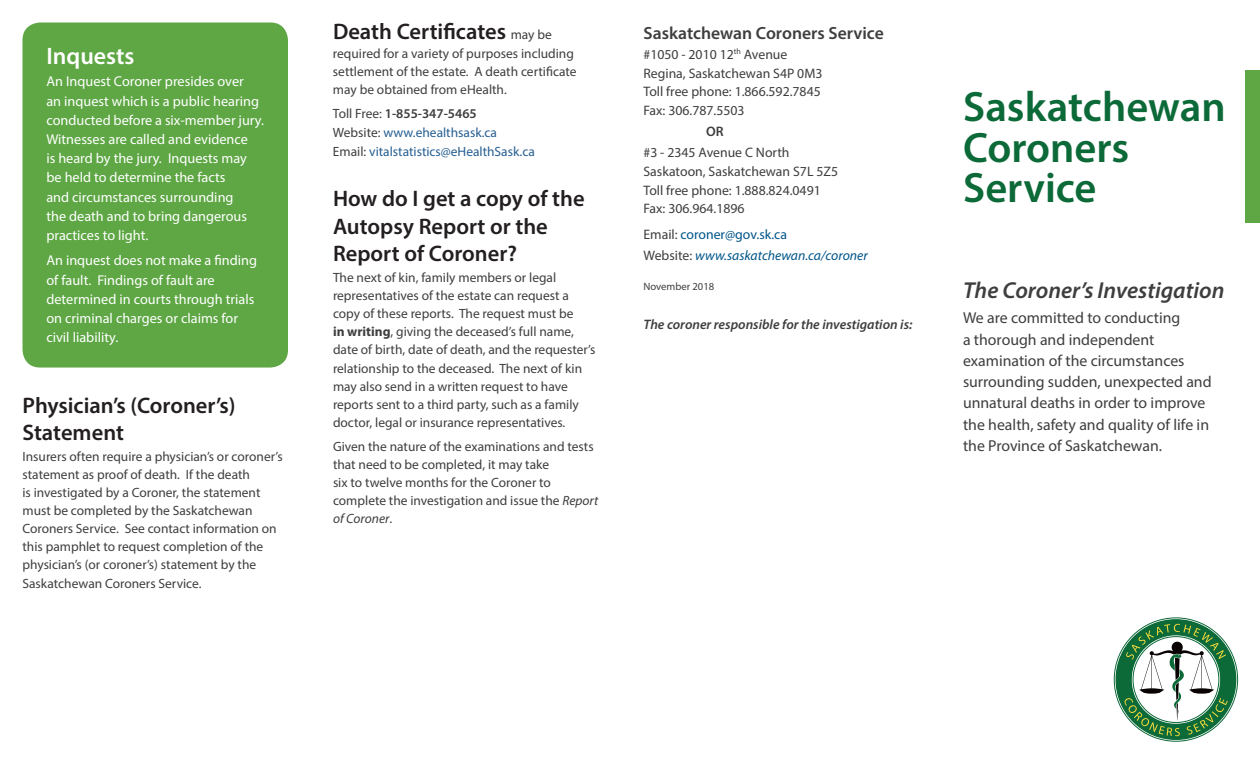
<style>
.page{position:relative;width:1260px;height:765px;background:#fff}
.page>*{position:absolute;margin:0;border:0;box-sizing:border-box;transform-origin:0 0}
.t1{font:600 42.62px/40.2px "Myriad Pro";color:#0c6938}
.t2{font:600 23.88px "Myriad Pro";color:#fff}
.t3{font:italic 600 23.12px "Myriad Pro";color:#3e3e3f}
.t4{font:600 22.5px/27.5px "Myriad Pro";color:#231f20}
.t5{font:600 17.62px "Myriad Pro";color:#3e3e3f}
.t6{font:15.75px/21.2px "Myriad Pro";color:#3e3e3f}
.t7{font:14.25px/19.2px "Myriad Pro";color:#fff}
.t8{font:13.75px/18.8px "Myriad Pro";color:#3e3e3f}
.t9{font:italic 13.75px/21px "Myriad Pro";color:#01558a}
.t10{font:italic 600 13.75px "Myriad Pro";color:#3e3e3f}
.t11{font:600 13.75px "Myriad Pro";color:#3e3e3f}
.t12{font:13.5px/18.1px "Myriad Pro";color:#3e3e3f}
.t13{font:13.5px/19.4px "Myriad Pro";color:#265f92}
.t14{font:10.62px "Myriad Pro";color:#3e3e3f}
.s1{font-weight:400;font-size:13.5px;color:#3e3e3f}
.s2{color:#3e3e3f}
.s3{font-weight:600;color:#3e3e3f}
.s4{font-weight:700}
.s5{font-style:italic}
.s6{font-style:normal;color:#3e3e3f}
.s7{font-style:normal}
</style>
<div class="page">
<div style="left:1245px;top:70px;width:15px;height:153px;background:#5ea744"></div>
<svg style="left:1116px;top:620px;width:120px;height:119px"></svg>
<div style="left:23px;top:22px;width:265px;height:346px;background:#5ea744;border-radius:18px"></div>
<h2 class="t2" style="left:46px;top:41px;width:90px">Inquests</h2>
<p class="t7" style="left:46px;top:72px;width:219px">An Inquest Coroner presides over<br>an inquest which is a public hearing conducted before a six-member jury.<br>Witnesses are called and evidence<br>is heard by the jury. Inquests may be held to determine the facts<br>and circumstances surrounding<br>the death and to bring dangerous practices to light.</p>
<p class="t7" style="left:46px;top:251px;width:212px">An inquest does not make a finding of fault. Findings of fault are determined in courts through trials on criminal charges or claims for civil liability.</p>
<h3 class="t4" style="left:22px;top:391px;width:215px">Physician’s (Coroner’s)<br>Statement</h3>
<p class="t12" style="left:22px;top:447px;width:262px">Insurers often require a physician’s or coroner’s statement as proof of death. If the death<br>is investigated by a Coroner, the statement must be completed by the Saskatchewan Coroners Service. See contact information on this pamphlet to request completion of the physician’s (or coroner’s) statement by the Saskatchewan Coroners Service.</p>
<h3 class="t4" style="left:333px;top:18px;width:220px">Death Certificates <span class="s1">may be</span></h3>
<p class="t12" style="left:333px;top:44px;width:245px">required for a variety of purposes including settlement of the estate. A death certificate may be obtained from eHealth.</p>
<p class="t13" style="left:333px;top:103px;width:203px"><span class="s2">Toll Free:</span> <span class="s3">1-855-347-5465<br></span><span class="s2">Website:</span> www.ehealthsask.ca<br><span class="s2">Email:</span> vitalstatistics@eHealthSask.ca</p>
<h3 class="t4" style="left:333px;top:184px;width:253px">How do I get a copy of the<br>Autopsy Report or the<br>Report of Coroner?</h3>
<p class="t12" style="left:333px;top:268px;width:264px">The next of kin, family members or legal representatives of the estate can request a copy of these reports. The request must be<br><span class="s4">in writing</span>, giving the deceased’s full name, date of birth, date of death, and the requester’s relationship to the deceased. The next of kin may also send in a written request to have reports sent to a third party, such as a family doctor, legal or insurance representatives.</p>
<p class="t12" style="left:333px;top:437px;width:267px">Given the nature of the examinations and tests that need to be completed, it may take<br>six to twelve months for the Coroner to complete the investigation and issue the <span class="s5">Report of Coroner</span>.</p>
<h3 class="t5" style="left:643px;top:22px;width:242px">Saskatchewan Coroners Service</h3>
<p class="t8" style="left:643px;top:45px;width:180px">#1050 - 2010 12<sup>th</sup> Avenue<br>Regina, Saskatchewan S4P 0M3<br>Toll free phone: 1.866.592.7845<br>Fax: 306.787.5503</p>
<p class="t11" style="left:706px;top:123px;width:19px">OR</p>
<p class="t8" style="left:644px;top:143px;width:196px">#3 - 2345 Avenue C North<br>Saskatoon, Saskatchewan S7L 5Z5<br>Toll free phone: 1.888.824.0491<br>Fax: 306.964.1896</p>
<p class="t9" style="left:644px;top:224px;width:226px"><span class="s6">Email:</span> <span class="s7">coroner@gov.sk.ca<br></span><span class="s6">Website:</span> www.saskatchewan.ca/coroner</p>
<p class="t14" style="left:643px;top:280px;width:72px">November 2018</p>
<p class="t10" style="left:643px;top:316px;width:270px">The coroner responsible for the investigation is:</p>
<h1 class="t1" style="left:963px;top:86px;width:264px">Saskatchewan<br>Coroners<br>Service</h1>
<h3 class="t3" style="left:963px;top:275px;width:263px">The Coroner’s Investigation</h3>
<p class="t6" style="left:963px;top:307px;width:250px">We are committed to conducting<br>a thorough and independent examination of the circumstances surrounding sudden, unexpected and unnatural deaths in order to improve the health, safety and quality of life in the Province of Saskatchewan.</p>
</div>
